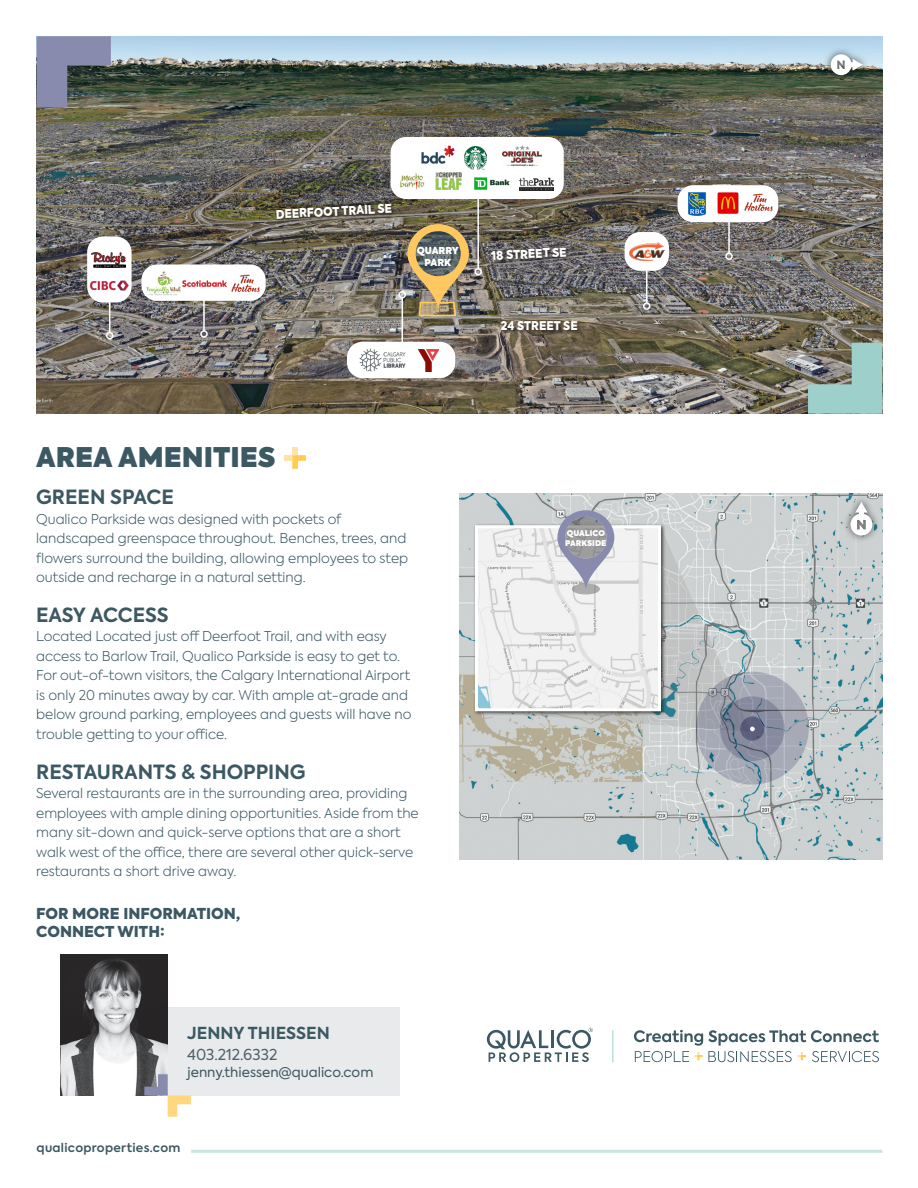
<style>
.page{position:relative;width:918px;height:1188px;background:#fff}
.page>*{position:absolute;margin:0;border:0;box-sizing:border-box;transform-origin:0 0}
.t1{font:800 27px "Axiforma";color:#3c5863}
.t2{font:700 19.5px "Axiforma";color:#3c5863}
.t3{font:700 16.5px "Axiforma";color:#3c5863}
.t4{font:900 15px/18px "Axiforma";color:#3c5863}
.t5{font:15px "Axiforma";color:#4d626e}
.t6{font:300 13.5px/19.5px "Axiforma";color:#3c5863}
.t7{font:13.5px "Axiforma";color:#3c5863}
.t8{font:900 12px "Axiforma";color:#fff;scale:.93 1}
.t9{font:600 12px "Axiforma";letter-spacing:.025em;color:#3c5863}
.t10{font:800 9.6px/11.6px "Axiforma";color:#fff;text-align:center}
.t11{font:800 7.8px/9.4px "Axiforma";color:#fff}
</style>
<div class="page">
<svg style="left:487px;top:1028px;width:106px;height:34px"></svg>
<hr style="left:612px;top:1030px;width:1px;height:33px;background:#9dd0cb">
<svg style="left:634px;top:1030px;width:245px;height:32px"></svg>
<hr style="left:191px;top:1150px;width:691px;height:3px;background:#cde5e2">
<img style="left:460px;top:493px;width:422px;height:366px">
<svg style="left:475px;top:525px;width:276px;height:207px;background:#c3c8c7"></svg>
<svg style="left:696px;top:672px;width:113px;height:113px;background:#a1a7b3"></svg>
<svg style="left:720px;top:696px;width:65px;height:65px;background:#7f8598"></svg>
<div style="left:473px;top:523px;width:193px;height:193px;background:#231f20;opacity:.75"></div>
<img style="left:479px;top:529px;width:178px;height:178px">
<div style="left:475px;top:525px;width:186px;height:186px;border:3px solid #fff"></div>
<svg style="left:740px;top:717px;width:24px;height:24px"></svg>
<svg style="left:750px;top:727px;width:5px;height:4px"></svg>
<div style="left:572px;top:584px;width:27px;height:10px;background:#adacad;border-radius:50%"></div>
<div style="left:572px;top:583px;width:28px;height:11px;border:1px solid #696768;border-radius:50%"></div>
<svg style="left:557px;top:510px;width:57px;height:79px"></svg>
<div style="left:842px;top:495px;width:38px;height:48px;background:#231f20;opacity:.75"></div>
<svg style="left:850px;top:502px;width:22px;height:34px"></svg>
<svg style="left:36px;top:339px;width:1px;height:75px"></svg>
<img style="left:37px;top:36px;width:845px;height:378px">
<div style="left:391px;top:137px;width:173px;height:62px;background:#fff;border-radius:15px"></div>
<div style="left:625px;top:232px;width:44px;height:39px;background:#fff;border-radius:15px"></div>
<div style="left:677px;top:185px;width:101px;height:37px;background:#fff;border-radius:15px"></div>
<div style="left:141px;top:264px;width:125px;height:37px;background:#fff;border-radius:15px"></div>
<div style="left:347px;top:342px;width:108px;height:36px;background:#fff;border-radius:15px"></div>
<div style="left:87px;top:237px;width:45px;height:65px;background:#fff;border-radius:15px"></div>
<hr style="left:477px;top:195px;width:2px;height:74px;background:#fff">
<div style="left:474px;top:268px;width:8px;height:7px;border:2px solid #fff;border-radius:50%"></div>
<hr style="left:646px;top:271px;width:1px;height:32px;background:#fff">
<div style="left:643px;top:302px;width:7px;height:8px;border:2px solid #fff;border-radius:50%"></div>
<hr style="left:728px;top:221px;width:2px;height:32px;background:#fff">
<div style="left:725px;top:252px;width:8px;height:8px;border:2px solid #fff;border-radius:50%"></div>
<hr style="left:203px;top:299px;width:2px;height:32px;background:#fff">
<div style="left:200px;top:330px;width:8px;height:8px;border:2px solid #fff;border-radius:50%"></div>
<hr style="left:402px;top:298px;width:1px;height:51px;background:#fff">
<div style="left:399px;top:291px;width:7px;height:7px;border:2px solid #fff;border-radius:50%"></div>
<hr style="left:109px;top:300px;width:1px;height:33px;background:#fff">
<div style="left:106px;top:332px;width:7px;height:7px;border:2px solid #fff;border-radius:50%"></div>
<img style="left:421px;top:145px;width:34px;height:19px">
<img style="left:502px;top:146px;width:39px;height:20px">
<img style="left:520px;top:177px;width:33px;height:13px">
<img style="left:464px;top:147px;width:23px;height:23px">
<img style="left:474px;top:177px;width:36px;height:13px">
<img style="left:435px;top:173px;width:27px;height:17px">
<img style="left:400px;top:173px;width:25px;height:17px">
<img style="left:629px;top:243px;width:35px;height:17px">
<img style="left:676px;top:192px;width:30px;height:23px">
<img style="left:717px;top:193px;width:22px;height:21px">
<img style="left:744px;top:194px;width:29px;height:19px">
<img style="left:231px;top:275px;width:29px;height:18px">
<img style="left:183px;top:280px;width:44px;height:7px">
<img style="left:146px;top:271px;width:35px;height:24px">
<img style="left:91px;top:253px;width:34px;height:15px">
<img style="left:90px;top:280px;width:39px;height:16px">
<img style="left:407px;top:224px;width:62px;height:93px">
<svg style="left:292px;top:455px;width:14px;height:14px"></svg>
<div style="left:284px;top:455px;width:8px;height:6px;background:#ffe2a6"></div>
<div style="left:292px;top:447px;width:6px;height:8px;background:#ffe2a6"></div>
<img style="left:419px;top:349px;width:20px;height:22px">
<img style="left:359px;top:348px;width:47px;height:23px">
<div style="left:823px;top:46px;width:47px;height:37px;background:#231f20;opacity:.75"></div>
<svg style="left:831px;top:54px;width:32px;height:21px"></svg>
<div style="left:499px;top:319px;width:82px;height:16px;background:#231f20;opacity:.75"></div>
<div style="left:275px;top:203px;width:121px;height:20px;background:#231f20;opacity:.75"></div>
<div style="left:490px;top:246px;width:80px;height:18px;background:#231f20;opacity:.75"></div>
<svg style="left:37px;top:36px;width:74px;height:71px;background:#707689"></svg>
<svg style="left:808px;top:343px;width:74px;height:71px;background:#90b0aa"></svg>
<div style="left:167px;top:1007px;width:233px;height:88px;background:#e9eaeb"></div>
<img style="left:61px;top:955px;width:107px;height:140px">
<svg style="left:144px;top:1074px;width:47px;height:43px"></svg>
<p class="t8" style="left:275px;top:206px;width:127px;rotate:-3deg">DEERFOOT TRAIL SE</p>
<p class="t10" style="left:417px;top:245px;width:44px">QUARRY<br>PARK</p>
<p class="t8" style="left:491px;top:247px;width:83px;rotate:-3deg">18 STREET SE</p>
<p class="t8" style="left:501px;top:317px;width:84px">24 STREET SE</p>
<p class="t1" style="left:36px;top:438px;width:241px">AREA AMENITIES</p>
<p class="t2" style="left:36px;top:484px;width:139px">GREEN SPACE</p>
<p class="t6" style="left:36px;top:509px;width:373px">Qualico Parkside was designed with pockets of landscaped greenspace throughout. Benches, trees, and flowers surround the building, allowing employees to step outside and recharge in a natural setting.</p>
<p class="t2" style="left:36px;top:602px;width:134px">EASY ACCESS</p>
<p class="t6" style="left:36px;top:627px;width:377px">Located Located just off Deerfoot Trail, and with easy access to Barlow Trail, Qualico Parkside is easy to get to.<br>For out-of-town visitors, the Calgary International Airport is only 20 minutes away by car. With ample at-grade and below ground parking, employees and guests will have no trouble getting to your office.</p>
<p class="t2" style="left:36px;top:758px;width:271px">RESTAURANTS &amp; SHOPPING</p>
<p class="t6" style="left:36px;top:784px;width:384px">Several restaurants are in the surrounding area, providing employees with ample dining opportunities. Aside from the many sit-down and quick-serve options that are a short walk west of the office, there are several other quick-serve restaurants a short drive away.</p>
<p class="t4" style="left:36px;top:905px;width:205px">FOR MORE INFORMATION,<br>CONNECT WITH:</p>
<p class="t3" style="left:187px;top:1022px;width:144px">JENNY THIESSEN</p>
<p class="t5" style="left:187px;top:1045px;width:92px">403.212.6332</p>
<p class="t7" style="left:187px;top:1063px;width:188px">jenny.thiessen@qualico.com</p>
<p class="t9" style="left:37px;top:1140px;width:145px">qualicoproperties.com</p>
<p class="t11" style="left:565px;top:529px;width:43px">QUALICO<br>PARKSIDE</p>
</div>
